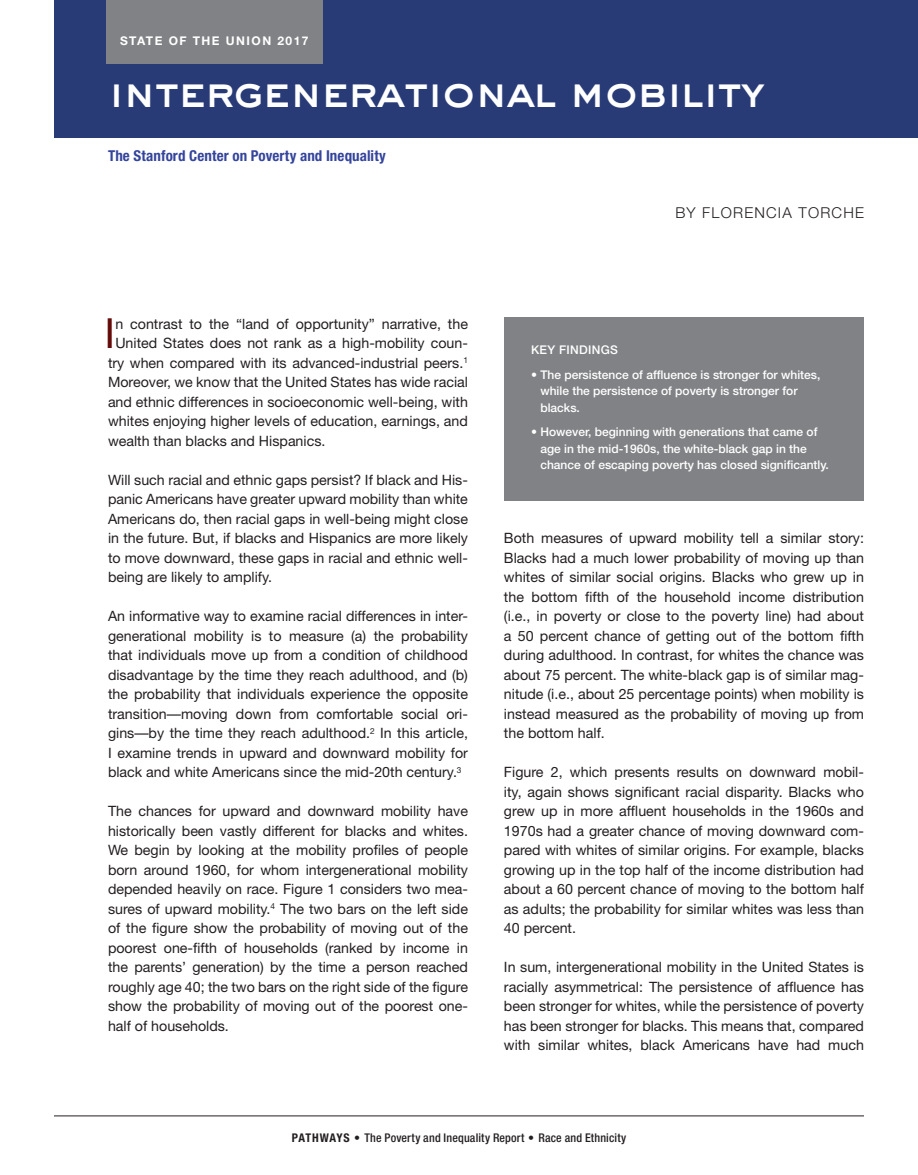
<style>
.page{position:relative;width:918px;height:1175px;background:#fff}
.page>*{position:absolute;margin:0;border:0;box-sizing:border-box;transform-origin:0 0}
.t1{font:43.5px "AT Sackers Heavy Gothic";letter-spacing:-.065em;color:#fff}
.init_cap_para{font:41.55px "Helvetica Neue";color:#640b0a}
.t2{font:700 condensed 15px "Helvetica Neue";letter-spacing:.005em;color:#34449c}
.author{font:300 15px "Helvetica Neue";letter-spacing:.08em;color:#231f20}
.Main_txt_space{font:14.25px/19.5px "Helvetica Neue";color:#231f20;text-align:justify}
.init_cap_para-2{font:14.25px "Helvetica Neue";color:#231f20}
.key_findings{font:500 12px/16.5px "Helvetica Neue";color:#fff}
.t3{font:500 condensed 12px "Helvetica Neue";letter-spacing:.015em;color:#231f20}
.t4{font:700 12px "Helvetica Neue";letter-spacing:.12em;color:#fff}
.key_findings-2{font:500 12px "Helvetica Neue";letter-spacing:.025em;color:#fff}
.s1{font-weight:700}
</style>
<div class="page">
<div style="left:54px;top:0;width:864px;height:137px;background:#283b77"></div>
<hr style="left:54px;top:1115px;width:810px;height:1px;background:#231f20">
<div style="left:106px;top:0;width:216px;height:63px;background:#808285"></div>
<div style="left:504px;top:317px;width:360px;height:183px;background:#808285"></div>
<p class="t4" style="left:120px;top:34px;width:190px">STATE OF THE UNION 2017</p>
<p class="t1" style="left:108px;top:62px;width:659px">intergenerational mobility</p>
<p class="t2" style="left:108px;top:146px;width:279px">The Stanford Center on Poverty and Inequality</p>
<p class="author" style="left:675px;top:203px;width:190px">BY FLORENCIA TORCHE</p>
<p class="init_cap_para" style="left:105px;top:308px;width:12px">I</p>
<p class="init_cap_para-2" style="left:115px;top:315px;width:354px">n contrast to the “land of opportunity” narrative, the</p>
<p class="init_cap_para-2" style="left:115px;top:334px;width:354px">United States does not rank as a high-mobility coun-</p>
<p class="init_cap_para-2" style="left:108px;top:354px;width:361px">try when compared with its advanced-industrial peers.<sup>1</sup></p>
<p class="init_cap_para-2" style="left:108px;top:373px;width:362px">Moreover, we know that the United States has wide racial</p>
<p class="init_cap_para-2" style="left:108px;top:393px;width:362px">and ethnic differences in socioeconomic well-being, with</p>
<p class="init_cap_para-2" style="left:108px;top:412px;width:362px">whites enjoying higher levels of education, earnings, and</p>
<p class="init_cap_para-2" style="left:108px;top:432px;width:219px">wealth than blacks and Hispanics.</p>
<p class="Main_txt_space" style="left:108px;top:469px;width:362px">Will such racial and ethnic gaps persist? If black and His&shy;panic Americans have greater upward mobility than white Americans do, then racial gaps in well-being might close in the future. But, if blacks and Hispanics are more likely to move downward, these gaps in racial and ethnic well&shy;being are likely to amplify.</p>
<p class="Main_txt_space" style="left:108px;top:606px;width:362px">An informative way to examine racial differences in inter&shy;generational mobility is to measure (a) the probability that individuals move up from a condition of childhood disadvantage by the time they reach adulthood, and (b) the probability that individuals experience the opposite transition—moving down from comfortable social ori&shy;gins—by the time they reach adulthood.<sup>2</sup> In this article, I examine trends in upward and downward mobility for black and white Americans since the mid-20th century.<sup>3</sup></p>
<p class="Main_txt_space" style="left:108px;top:801px;width:362px">The chances for upward and downward mobility have historically been vastly different for blacks and whites.<br>We begin by looking at the mobility profiles of people born around 1960, for whom intergenerational mobility depended heavily on race. Figure 1 considers two mea&shy;sures of upward mobility.<sup>4</sup> The two bars on the left side of the figure show the probability of moving out of the poorest one-fifth of households (ranked by income in the parents’ generation) by the time a person reached roughly age 40; the two bars on the right side of the figure show the probability of moving out of the poorest one&shy;half of households.</p>
<p class="key_findings-2" style="left:531px;top:342px;width:88px">KEY FINDINGS</p>
<p class="key_findings" style="left:540px;top:366px;width:282px;text-indent:-9px">• The persistence of affluence is stronger for whites, while the persistence of poverty is stronger for blacks.</p>
<p class="key_findings" style="left:540px;top:423px;width:290px;text-indent:-9px">• However, beginning with generations that came of age in the mid-1960s, the white-black gap in the chance of escaping poverty has closed significantly.</p>
<p class="Main_txt_space" style="left:504px;top:528px;width:362px">Both measures of upward mobility tell a similar story:<br>Blacks had a much lower probability of moving up than whites of similar social origins. Blacks who grew up in the bottom fifth of the household income distribution (i.e., in poverty or close to the poverty line) had about a 50 percent chance of getting out of the bottom fifth during adulthood. In contrast, for whites the chance was about 75 percent. The white-black gap is of similar mag&shy;nitude (i.e., about 25 percentage points) when mobility is instead measured as the probability of moving up from the bottom half.</p>
<p class="Main_txt_space" style="left:504px;top:762px;width:362px">Figure 2, which presents results on downward mobil&shy;ity, again shows significant racial disparity. Blacks who grew up in more affluent households in the 1960s and 1970s had a greater chance of moving downward com&shy;pared with whites of similar origins. For example, blacks growing up in the top half of the income distribution had about a 60 percent chance of moving to the bottom half as adults; the probability for similar whites was less than 40 percent.</p>
<p class="Main_txt_space" style="left:504px;top:957px;width:362px">In sum, intergenerational mobility in the United States is racially asymmetrical: The persistence of affluence has been stronger for whites, while the persistence of poverty has been stronger for blacks. This means that, compared with similar whites, black Americans have had much</p>
<p class="t3" style="left:292px;top:1130px;width:336px"><span class="s1">PATHWAYS •</span> The Poverty and Inequality Report <span class="s1">•</span> Race and Ethnicity</p>
</div>
